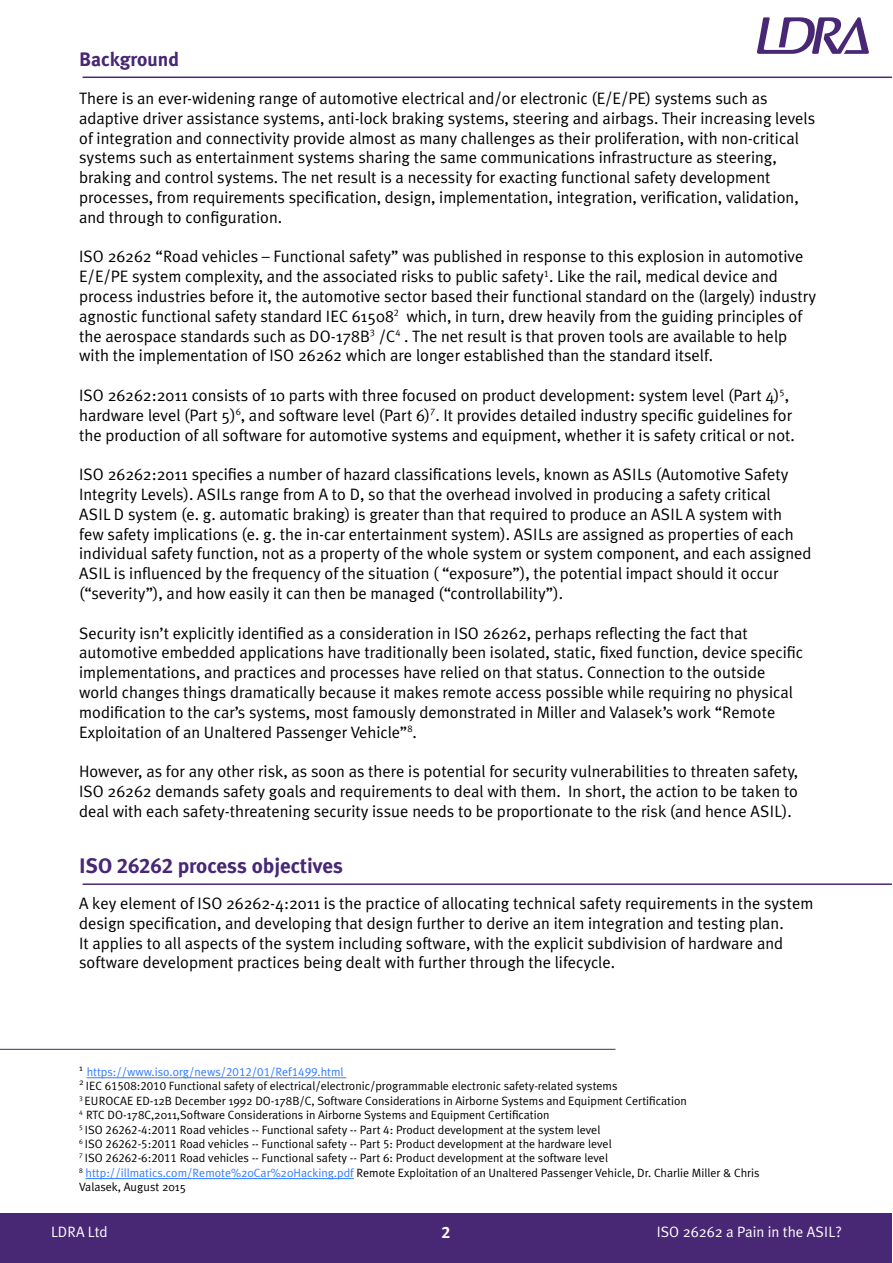
<style>
.page{position:relative;width:893px;height:1263px;background:#fff}
.page>*{position:absolute;margin:0;border:0;box-sizing:border-box;transform-origin:0 0}
.t1{font:700 21px "Meta Plus";color:#482774}
.t2{font:700 19.5px "Meta Plus";color:#482774}
.t3{font:16.5px/19.8px "Meta Plus Normal";color:#000}
.t4{font:16.5px "Meta Plus Bold Caps";color:#fff}
.t5{font:15px "Meta Plus Normal";color:#fff}
.t6{font:12px/14.4px "Meta Plus Normal";color:#000}
.s1{font-family:"Meta Plus Bold Caps";font-weight:400}
.s2{color:#317bff}
.s3{font-family:"Meta Plus Normal Caps";color:#317bff}
.s4{font-family:"Meta Plus Normal Caps"}
</style>
<div class="page">
<div style="left:0;top:1213px;width:892px;height:50px;background:#482774"></div>
<hr style="left:87px;top:1077px;width:259px;height:1px;background:#317bff">
<hr style="left:86px;top:1178px;width:268px;height:1px;background:#317bff">
<hr style="left:892px;top:1213px;width:1px;height:50px;background:#482774">
<svg style="left:757px;top:17px;width:112px;height:37px"></svg>
<hr style="left:83px;top:77px;width:809px;height:1px;background:#482774">
<hr style="left:0;top:1049px;width:615px;height:1px;background:#482774">
<hr style="left:83px;top:883px;width:809px;height:2px;background:#482774">
<p class="t2" style="left:79px;top:48px;width:102px">Background</p>
<p class="t3" style="left:79px;top:88px;width:737px">There is an ever-widening range of automotive electrical and/or electronic (E/E/PE) systems such as adaptive driver assistance systems, anti-lock braking systems, steering and airbags. Their increasing levels of integration and connectivity provide almost as many challenges as their proliferation, with non-critical systems such as entertainment systems sharing the same communications infrastructure as steering, braking and control systems. The net result is a necessity for exacting functional safety development processes, from requirements specification, design, implementation, integration, verification, validation, and through to configuration.</p>
<p class="t3" style="left:79px;top:247px;width:738px">ISO 26262 “Road vehicles – Functional safety” was published in response to this explosion in automotive E/E/PE system complexity, and the associated risks to public safety<sup>1</sup>. Like the rail, medical device and process industries before it, the automotive sector based their functional standard on the (largely) industry agnostic functional safety standard IEC 61508<sup>2</sup> which, in turn, drew heavily from the guiding principles of the aerospace standards such as DO-178B<sup>3</sup> /C<sup>4</sup> . The net result is that proven tools are available to help with the implementation of ISO 26262 which are longer established than the standard itself.</p>
<p class="t3" style="left:79px;top:385px;width:717px">ISO 26262:2011 consists of 10 parts with three focused on product development: system level (Part 4)<sup>5</sup>, hardware level (Part 5)<sup>6</sup>, and software level (Part 6)<sup>7</sup>. It provides detailed industry specific guidelines for the production of all software for automotive systems and equipment, whether it is safety critical or not.</p>
<p class="t3" style="left:79px;top:464px;width:734px">ISO 26262:2011 specifies a number of hazard classifications levels, known as ASILs (Automotive Safety Integrity Levels). ASILs range from A to D, so that the overhead involved in producing a safety critical<br>ASIL D system (e. g. automatic braking) is greater than that required to produce an ASIL A system with<br>few safety implications (e. g. the in-car entertainment system). ASILs are assigned as properties of each individual safety function, not as a property of the whole system or system component, and each assigned ASIL is influenced by the frequency of the situation ( “exposure”), the potential impact should it occur (“severity”), and how easily it can then be managed (“controllability”).</p>
<p class="t3" style="left:79px;top:623px;width:725px">Security isn’t explicitly identified as a consideration in ISO 26262, perhaps reflecting the fact that automotive embedded applications have traditionally been isolated, static, fixed function, device specific implementations, and practices and processes have relied on that status. Connection to the outside world changes things dramatically because it makes remote access possible while requiring no physical modification to the car’s systems, most famously demonstrated in Miller and Valasek’s work “Remote Exploitation of an Unaltered Passenger Vehicle”<sup>8</sup>.</p>
<p class="t3" style="left:79px;top:761px;width:720px;text-align:justify">However, as for any other risk, as soon as there is potential for security vulnerabilities to threaten safety, ISO 26262 demands safety goals and requirements to deal with them. In short, the action to be taken to deal with each safety-threatening security issue needs to be proportionate to the risk (and hence ASIL).</p>
<p class="t1" style="left:79px;top:853px;width:265px">ISO <span class="s1">26262</span> process objectives</p>
<p class="t3" style="left:79px;top:893px;width:736px">A key element of ISO 26262-4:2011 is the practice of allocating technical safety requirements in the system design specification, and developing that design further to derive an item integration and testing plan.<br>It applies to all aspects of the system including software, with the explicit subdivision of hardware and software development practices being dealt with further through the lifecycle.</p>
<p class="t6" style="left:79px;top:1064px;width:682px"><sup>1</sup> <span class="s2">https://www.iso.org/news/</span><span class="s3">2012</span><span class="s2">/</span><span class="s3">01</span><span class="s2">/Ref</span><span class="s3">1499</span><span class="s2">.html<br></span><sup>2</sup> IEC <span class="s4">61508:2010</span> Functional safety of electrical/electronic/programmable electronic safety-related systems<br><sup>3</sup> EUROCAE ED-12B December 1992 DO-178B/C, Software Considerations in Airborne Systems and Equipment Certification<br><sup>4</sup> RTC DO-178C,2011,Software Considerations in Airborne Systems and Equipment Certification<br><sup>5</sup> ISO <span class="s4">26262-4:2011</span> Road vehicles -- Functional safety -- Part <span class="s4">4</span>: Product development at the system level<br><sup>6</sup> ISO <span class="s4">26262-5:2011</span> Road vehicles -- Functional safety -- Part <span class="s4">5</span>: Product development at the hardware level<br><sup>7</sup> ISO <span class="s4">26262-6:2011</span> Road vehicles -- Functional safety -- Part <span class="s4">6</span>: Product development at the software level<br><sup>8</sup> <span class="s2">http://illmatics.com/Remote%20Car%20Hacking.pdf</span> Remote Exploitation of an Unaltered Passenger Vehicle, Dr. Charlie Miller &amp; Chris Valasek, August 2015</p>
<p class="t5" style="left:51px;top:1223px;width:58px">LDRA Ltd</p>
<p class="t4" style="left:441px;top:1222px;width:10px">2</p>
<p class="t5" style="left:657px;top:1223px;width:187px">ISO 26262 a Pain in the ASIL?</p>
</div>
